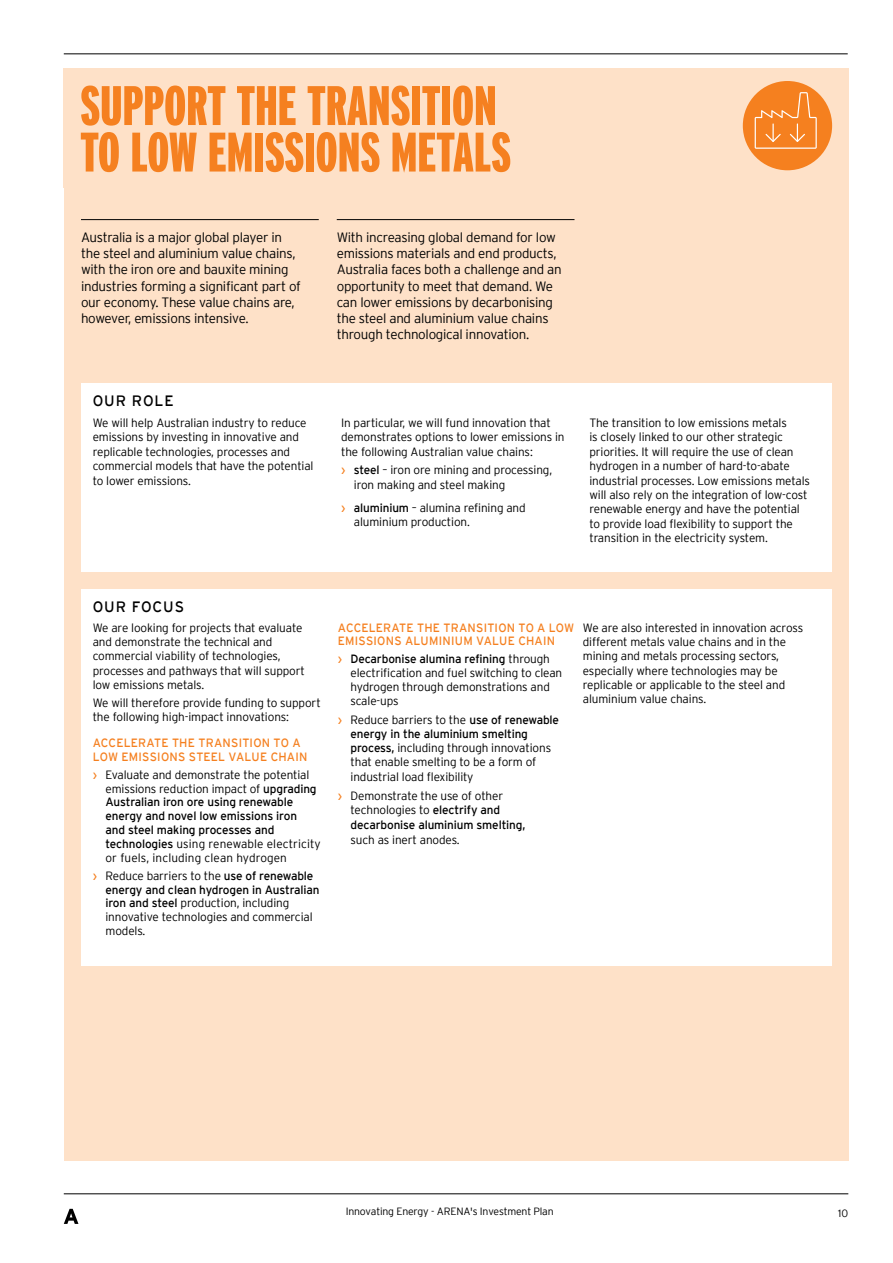
<style>
.page{position:relative;width:893px;height:1263px;background:#fff}
.page>*{position:absolute;margin:0;border:0;box-sizing:border-box;transform-origin:0 0}
.t1{font:900 extra-condensed 55.5px/46.5px "Interstate";color:#f58020}
.t2{font:15px "Interstate";letter-spacing:.06em;color:#000}
.t3{font:300 13.5px/16.2px "Interstate";letter-spacing:-.02em;color:#000}
.t4{font:300 12px/14.4px "Interstate";letter-spacing:-.01em;color:#000}
.t5{font:12px/13.5px "Interstate";letter-spacing:.02em;color:#f58020}
.t6{font:12px/14.4px "Interstate";letter-spacing:-.01em;color:#000}
.t7{font:300 10.5px "Interstate";letter-spacing:-.02em;color:#000}
.s1{font-weight:400;color:#f58020}
.s2{font-weight:400}
.s3{font-weight:300}
</style>
<div class="page">
<hr style="left:64px;top:1193px;width:784px;height:1px;background:#000">
<svg style="left:64px;top:1209px;width:14px;height:15px"></svg>
<div style="left:64px;top:68px;width:784px;height:1093px;background:#fee1c8"></div>
<hr style="left:64px;top:54px;width:784px;height:1px;background:#000">
<div style="left:81px;top:383px;width:750px;height:189px;background:#fff"></div>
<hr style="left:81px;top:219px;width:238px;height:1px;background:#000">
<hr style="left:337px;top:219px;width:237px;height:1px;background:#000">
<div style="left:743px;top:81px;width:89px;height:89px;background:#f5801f;border-radius:50%"></div>
<svg style="left:755px;top:92px;width:62px;height:57px"></svg>
<div style="left:81px;top:589px;width:750px;height:376px;background:#fff"></div>
<h1 class="t1" style="left:80px;top:82px;width:432px">SUPPORT THE TRANSITION<br>TO LOW EMISSIONS METALS</h1>
<p class="t3" style="left:81px;top:229px;width:221px">Australia is a major global player in the steel and aluminium value chains, with the iron ore and bauxite mining industries forming a significant part of our economy. These value chains are, however, emissions intensive.</p>
<p class="t3" style="left:337px;top:229px;width:226px">With increasing global demand for low emissions materials and end products, Australia faces both a challenge and an opportunity to meet that demand. We can lower emissions by decarbonising the steel and aluminium value chains through technological innovation.</p>
<p class="t2" style="left:93px;top:392px;width:82px">OUR ROLE</p>
<p class="t4" style="left:93px;top:415px;width:222px">We will help Australian industry to reduce emissions by investing in innovative and replicable technologies, processes and commercial models that have the potential to lower emissions.</p>
<p class="t4" style="left:341px;top:415px;width:225px">In particular, we will fund innovation that demonstrates options to lower emissions in the following Australian value chains:</p>
<p class="t4" style="left:354px;top:463px;width:200px;text-indent:-13px"><span class="s1">›</span> <span class="s2">steel</span> – iron ore mining and processing, iron making and steel making</p>
<p class="t4" style="left:354px;top:500px;width:173px;text-indent:-13px"><span class="s1">›</span> <span class="s2">aluminium</span> – alumina refining and aluminium production.</p>
<p class="t4" style="left:589px;top:415px;width:222px">The transition to low emissions metals<br>is closely linked to our other strategic priorities. It will require the use of clean hydrogen in a number of hard-to-abate industrial processes. Low emissions metals will also rely on the integration of low-cost renewable energy and have the potential to provide load flexibility to support the transition in the electricity system.</p>
<p class="t2" style="left:93px;top:598px;width:93px">OUR FOCUS</p>
<p class="t4" style="left:93px;top:621px;width:214px">We are looking for projects that evaluate and demonstrate the technical and commercial viability of technologies, processes and pathways that will support low emissions metals.</p>
<p class="t4" style="left:93px;top:695px;width:230px">We will therefore provide funding to support the following high-impact innovations:</p>
<p class="t5" style="left:93px;top:736px;width:216px">ACCELERATE THE TRANSITION TO A<br>LOW EMISSIONS STEEL VALUE CHAIN</p>
<p class="t4" style="left:105px;top:768px;width:217px;line-height:13.8px;text-indent:-13px"><span class="s1">›</span> Evaluate and demonstrate the potential emissions reduction impact of <span class="s2">upgrading Australian iron ore using renewable energy and novel low emissions iron<br>and steel making processes and technologies</span> using renewable electricity or fuels, including clean hydrogen</p>
<p class="t4" style="left:105px;top:868px;width:216px;line-height:13.8px;text-indent:-13px"><span class="s1">›</span> Reduce barriers to the <span class="s2">use of renewable energy and clean hydrogen in Australian iron and steel</span> production, including innovative technologies and commercial models.</p>
<p class="t5" style="left:338px;top:620px;width:238px">ACCELERATE THE TRANSITION TO A LOW<br>EMISSIONS ALUMINIUM VALUE CHAIN</p>
<p class="t4" style="left:351px;top:652px;width:213px;line-height:13.8px;text-indent:-13px"><span class="s1">›</span> <span class="s2">Decarbonise alumina refining</span> through electrification and fuel switching to clean hydrogen through demonstrations and scale-ups</p>
<p class="t4" style="left:351px;top:713px;width:210px;line-height:13.8px;text-indent:-13px"><span class="s1">›</span> Reduce barriers to the <span class="s2">use of renewable energy in the aluminium smelting process,</span> including through innovations that enable smelting to be a form of</p>
<p class="t4" style="left:338px;top:767px;width:167px;line-height:18.6px;text-indent:13px">industrial load flexibility<br><span class="s1">›</span> Demonstrate the use of other</p>
<p class="t6" style="left:351px;top:803px;width:176px"><span class="s3">technologies to</span> electrify and decarbonise aluminium smelting,</p>
<p class="t4" style="left:351px;top:832px;width:111px">such as inert anodes.</p>
<p class="t4" style="left:583px;top:621px;width:222px">We are also interested in innovation across different metals value chains and in the mining and metals processing sectors, especially where technologies may be replicable or applicable to the steel and aluminium value chains.</p>
<p class="t7" style="left:346px;top:1206px;width:209px">Innovating Energy - ARENA's Investment Plan</p>
<p class="t7" style="left:838px;top:1207px;width:12px">10</p>
</div>
